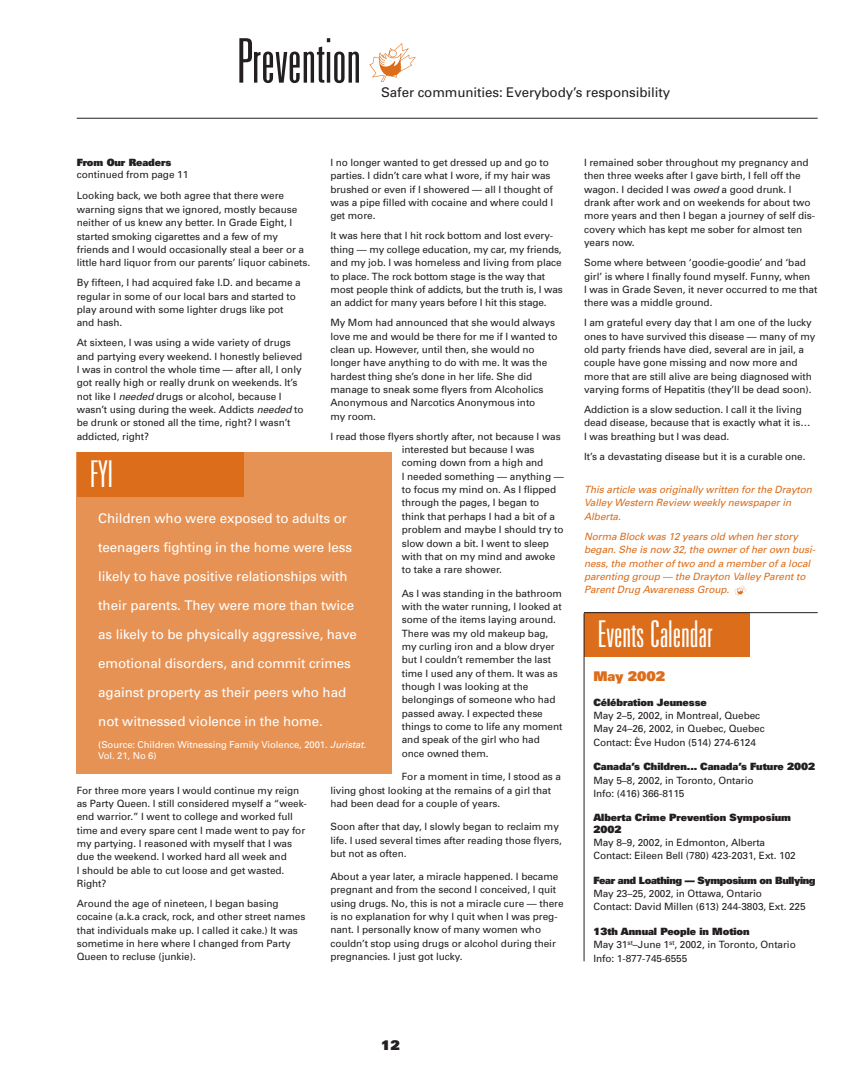
<style>
.page{position:relative;width:855px;height:1080px;background:#fff}
.page>*{position:absolute;margin:0;border:0;box-sizing:border-box;transform-origin:0 0}
.t1{font:66.75px "U49";color:#231f20}
.t2{font:40px "U49";color:#fff}
.t3{font:13.38px/28.9px "Univers";letter-spacing:-.005em;color:#fff}
.t4{font:13.38px "Univers";letter-spacing:-.005em;color:#231f20}
.t5{font:900 13.38px "Univers";letter-spacing:-.005em;color:#db6d1b}
.t6{font:900 13.38px "Univers";color:#231f20}
.t7{font:10px/13.4px "Univers";letter-spacing:-.005em;color:#231f20}
.t8{font:italic 10px/13.4px "Univers";letter-spacing:-.005em;color:#db6d1b}
.t9{font:900 10px/11.1px "Univers";letter-spacing:-.005em;color:#231f20}
.t10{font:900 10px "Univers";letter-spacing:-.035em;color:#231f20}
.t11{font:9.5px/11.1px "Univers";letter-spacing:-.005em;color:#fff}
.s1{font-style:italic}
.s2{font-weight:900}
</style>
<div class="page">
<hr style="left:77px;top:118px;width:741px;height:1px;background:#231f20">
<img style="left:369px;top:43px;width:47px;height:39px">
<svg style="left:734px;top:585px;width:13px;height:10px"></svg>
<div style="left:77px;top:453px;width:315px;height:321px;background:#e69254"></div>
<div style="left:77px;top:453px;width:167px;height:44px;background:#db6d1b"></div>
<div style="left:585px;top:613px;width:165px;height:44px;background:#db6d1b"></div>
<hr style="left:584px;top:612px;width:234px;height:1px;background:#231f20">
<hr style="left:584px;top:613px;width:1px;height:348px;background:#231f20">
<h1 class="t1" style="left:237px;top:38px;width:126px">Prevention</h1>
<h3 class="t4" style="left:381px;top:88px;width:291px">Safer communities: Everybody’s responsibility</h3>
<p class="t9" style="left:77px;top:158px;width:96px">From Our Readers</p>
<p class="t7" style="left:77px;top:169px;width:113px">continued from page 11</p>
<p class="t7" style="left:330px;top:157px;width:225px">I no longer wanted to get dressed up and go to parties. I didn’t care what I wore, if my hair was brushed or even if I showered — all I thought of was a pipe filled with cocaine and where could I get more.</p>
<p class="t7" style="left:330px;top:230px;width:234px">It was here that I hit rock bottom and lost every&shy;thing — my college education, my car, my friends, and my job. I was homeless and living from place to place. The rock bottom stage is the way that most people think of addicts, but the truth is, I was an addict for many years before I hit this stage.</p>
<p class="t7" style="left:330px;top:317px;width:229px">My Mom had announced that she would always love me and would be there for me if I wanted to clean up. However, until then, she would no longer have anything to do with me. It was the hardest thing she’s done in her life. She did manage to sneak some flyers from Alcoholics Anonymous and Narcotics Anonymous into<br>my room.</p>
<p class="t7" style="left:402px;top:430px;width:163px;text-indent:-71px">I read those flyers shortly after, not because I was interested but because I was coming down from a high and<br>I needed something — anything — to focus my mind on. As I flipped through the pages, I began to think that perhaps I had a bit of a problem and maybe I should try to slow down a bit. I went to sleep with that on my mind and awoke to take a rare shower.</p>
<p class="t7" style="left:402px;top:587px;width:162px">As I was standing in the bathroom with the water running, I looked at some of the items laying around.<br>There was my old makeup bag, my curling iron and a blow dryer but I couldn’t remember the last time I used any of them. It was as though I was looking at the belongings of someone who had passed away. I expected these things to come to life any moment and speak of the girl who had once owned them.</p>
<p class="t7" style="left:330px;top:771px;width:232px;text-indent:71px">For a moment in time, I stood as a living ghost looking at the remains of a girl that had been dead for a couple of years.</p>
<p class="t7" style="left:330px;top:821px;width:233px">Soon after that day, I slowly began to reclaim my life. I used several times after reading those flyers, but not as often.</p>
<p class="t7" style="left:330px;top:870px;width:235px">About a year later, a miracle happened. I became pregnant and from the second I conceived, I quit using drugs. No, this is not a miracle cure — there is no explanation for why I quit when I was preg&shy;nant. I personally know of many women who couldn’t stop using drugs or alcohol during their pregnancies. I just got lucky.</p>
<p class="t7" style="left:77px;top:190px;width:235px">Looking back, we both agree that there were warning signs that we ignored, mostly because neither of us knew any better. In Grade Eight, I started smoking cigarettes and a few of my friends and I would occasionally steal a beer or a little hard liquor from our parents’ liquor cabinets.</p>
<p class="t7" style="left:77px;top:277px;width:226px">By fifteen, I had acquired fake I.D. and became a regular in some of our local bars and started to play around with some lighter drugs like pot and hash.</p>
<p class="t7" style="left:77px;top:337px;width:228px">At sixteen, I was using a wide variety of drugs and partying every weekend. I honestly believed I was in control the whole time — after all, I only got really high or really drunk on weekends. It’s not like I <span class="s1">needed</span> drugs or alcohol, because I wasn’t using during the week. Addicts <span class="s1">needed</span> to be drunk or stoned all the time, right? I wasn’t addicted, right?</p>
<h2 class="t2" style="left:90px;top:460px;width:24px">FYI</h2>
<p class="t3" style="left:98px;top:505px;width:260px">Children who were exposed to adults or teenagers fighting in the home were less likely to have positive relationships with their parents. They were more than twice as likely to be physically aggressive, have emotional disorders, and commit crimes against property as their peers who had not witnessed violence in the home.</p>
<p class="t11" style="left:98px;top:740px;width:269px">(Source: Children Witnessing Family Violence, 2001. <span class="s1">Juristat</span>.<br>Vol. 21, No 6)</p>
<p class="t7" style="left:77px;top:784px;width:232px">For three more years I would continue my reign as Party Queen. I still considered myself a “week&shy;end warrior.” I went to college and worked full time and every spare cent I made went to pay for my partying. I reasoned with myself that I was due the weekend. I worked hard all week and<br>I should be able to cut loose and get wasted.<br>Right?</p>
<p class="t7" style="left:77px;top:898px;width:230px">Around the age of nineteen, I began basing cocaine (a.k.a crack, rock, and other street names that individuals make up. I called it cake.) It was sometime in here where I changed from Party Queen to recluse (junkie).</p>
<p class="t7" style="left:584px;top:157px;width:233px">I remained sober throughout my pregnancy and then three weeks after I gave birth, I fell off the wagon. I decided I was <span class="s1">owed</span> a good drunk. I drank after work and on weekends for about two more years and then I began a journey of self dis&shy;covery which has kept me sober for almost ten years now.</p>
<p class="t7" style="left:584px;top:257px;width:235px">Some where between ‘goodie-goodie’ and ‘bad girl’ is where I finally found myself. Funny, when<br>I was in Grade Seven, it never occurred to me that there was a middle ground.</p>
<p class="t7" style="left:584px;top:317px;width:233px">I am grateful every day that I am one of the lucky ones to have survived this disease — many of my old party friends have died, several are in jail, a couple have gone missing and now more and more that are still alive are being diagnosed with varying forms of Hepatitis (they’ll be dead soon).</p>
<p class="t7" style="left:584px;top:404px;width:228px">Addiction is a slow seduction. I call it the living dead disease, because that is exactly what it is…<br>I was breathing but I was dead.</p>
<p class="t7" style="left:584px;top:450px;width:223px">It’s a devastating disease but it is a curable one.</p>
<p class="t8" style="left:584px;top:484px;width:230px">This article was originally written for the Drayton<br>Valley Western Review weekly newspaper in<br>Alberta.</p>
<p class="t8" style="left:584px;top:531px;width:233px">Norma Block was 12 years old when her story began. She is now 32, the owner of her own busi&shy;ness, the mother of two and a member of a local parenting group — the Drayton Valley Parent to Parent Drug Awareness Group.</p>
<h2 class="t2" style="left:598px;top:621px;width:116px">Events Calendar</h2>
<h3 class="t5" style="left:593px;top:672px;width:73px">May 2002</h3>
<p class="t9" style="left:593px;top:698px;width:115px">Célébration Jeunesse</p>
<p class="t7" style="left:593px;top:710px;width:173px">May 2–5, 2002, in Montreal, Quebec<br>May 24–26, 2002, in Quebec, Quebec<br>Contact: Ève Hudon (514) 274-6124</p>
<p class="t9" style="left:593px;top:762px;width:223px">Canada’s Children... Canada’s Future 2002</p>
<p class="t7" style="left:593px;top:774px;width:162px">May 5–8, 2002, in Toronto, Ontario<br>Info: (416) 366-8115</p>
<p class="t9" style="left:593px;top:813px;width:199px">Alberta Crime Prevention Symposium<br>2002</p>
<p class="t7" style="left:593px;top:837px;width:204px">May 8–9, 2002, in Edmonton, Alberta<br>Contact: Eileen Bell (780) 423-2031, Ext. 102</p>
<p class="t10" style="left:593px;top:877px;width:224px">Fear and Loathing — Symposium on Bullying</p>
<p class="t7" style="left:593px;top:888px;width:214px">May 23–25, 2002, in Ottawa, Ontario<br>Contact: David Millen (613) 244-3803, Ext. 225</p>
<p class="t7" style="left:593px;top:926px;width:204px"><span class="s2">13th Annual People in Motion<br></span>May 31<sup>st</sup>–June 1<sup>st</sup>, 2002, in Toronto, Ontario<br>Info: 1-877-745-6555</p>
<h3 class="t6" style="left:381px;top:1040px;width:20px">12</h3>
</div>
